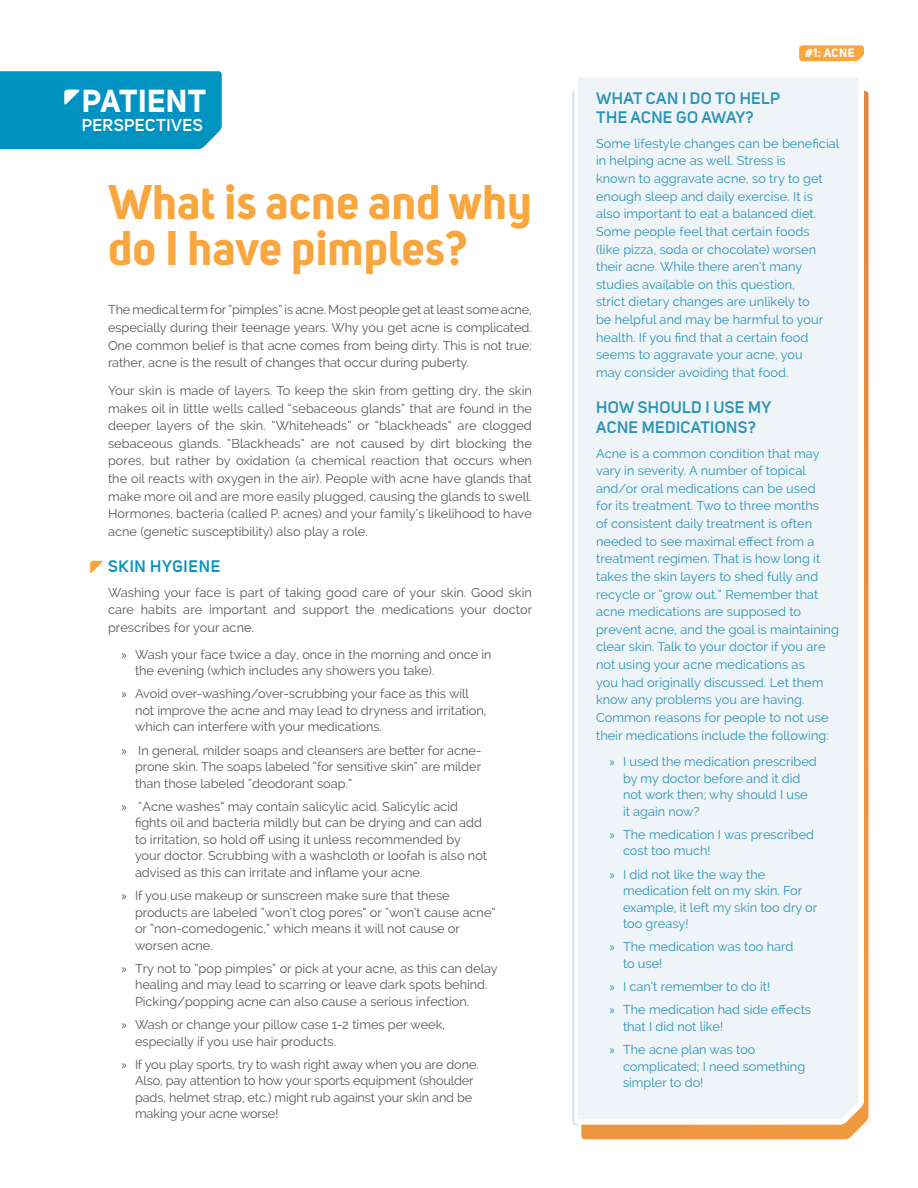
<style>
.page{position:relative;width:918px;height:1188px;background:#fff}
.page>*{position:absolute;margin:0;border:0;box-sizing:border-box;transform-origin:0 0}
.t1{font:700 48px/46.5px "Uni Sans";color:#faa63f}
.t2{font:700 31.5px "Uni Sans";letter-spacing:.01em;color:#fff}
.t3{font:600 17.1px "Uni Sans";letter-spacing:.025em;color:#fff}
.t4{font:600 16.5px/19.8px "Uni Sans";letter-spacing:.025em;color:#2b93b6}
.t5{font:600 16.5px "Uni Sans";letter-spacing:.045em;color:#0093c1}
.t6{font:12.75px/16.5px "Raleway";color:#57585a}
.t7{font:12.75px/17.5px "Raleway";letter-spacing:.005em;color:#2b93b6}
.t8{font:700 12px "Uni Sans";color:#fff}
.s1{font-family:"Myriad Pro"}
</style>
<div class="page">
<div style="left:578px;top:78px;width:289px;height:1049px;background:#eef4f8"></div>
<svg style="left:799px;top:45px;width:65px;height:16px"></svg>
<div style="left:0;top:71px;width:222px;height:78px;background:#0093c1"></div>
<svg style="left:90px;top:561px;width:13px;height:12px"></svg>
<svg style="left:572px;top:89px;width:8px;height:1038px"></svg>
<h2 class="t2" style="left:82px;top:81px;width:126px">PATIENT</h2>
<h3 class="t3" style="left:82px;top:112px;width:123px">PERSPECTIVES</h3>
<h1 class="t1" style="left:108px;top:178px;width:425px">What is acne and why do I have pimples?</h1>
<p class="t6" style="left:108px;top:301px;width:425px;line-height:17.5px;text-align:justify">The medical term for “pimples” is acne. Most people get at least some acne, especially during their teenage years. Why you get acne is complicated.<br>One common belief is that acne comes from being dirty. This is not true; rather, acne is the result of changes that occur during puberty.</p>
<p class="t6" style="left:108px;top:382px;width:425px;line-height:17.5px;text-align:justify">Your skin is made of layers. To keep the skin from getting dry, the skin makes oil in little wells called “sebaceous glands” that are found in the deeper layers of the skin. “Whiteheads” or “blackheads” are clogged sebaceous glands. “Blackheads” are not caused by dirt blocking the pores, but rather by oxidation (a chemical reaction that occurs when the oil reacts with oxygen in the air). People with acne have glands that make more oil and are more easily plugged, causing the glands to swell.<br>Hormones, bacteria (called P. acnes) and your family’s likelihood to have acne (genetic susceptibility) also play a role.</p>
<p class="t5" style="left:108px;top:554px;width:114px">SKIN HYGIENE</p>
<p class="t6" style="left:108px;top:584px;width:426px;line-height:17.5px;text-align:justify">Washing your face is part of taking good care of your skin. Good skin care habits are important and support the medications your doctor prescribes for your acne.</p>
<p class="t6" style="left:135px;top:646px;width:358px;text-indent:-14px"><span class="s1">»</span> Wash your face twice a day, once in the morning and once in the evening (which includes any showers you take).</p>
<p class="t6" style="left:135px;top:686px;width:353px;text-indent:-14px"><span class="s1">»</span> Avoid over-washing/over-scrubbing your face as this will not improve the acne and may lead to dryness and irritation, which can interfere with your medications.</p>
<p class="t6" style="left:135px;top:742px;width:348px;text-align:justify;text-indent:-14px"><span class="s1">»</span> In general, milder soaps and cleansers are better for acne&shy;prone skin. The soaps labeled “for sensitive skin” are milder than those labeled “deodorant soap.”</p>
<p class="t6" style="left:135px;top:798px;width:354px;text-indent:-14px"><span class="s1">»</span> “Acne washes” may contain salicylic acid. Salicylic acid fights oil and bacteria mildly but can be drying and can add to irritation, so hold off using it unless recommended by your doctor. Scrubbing with a washcloth or loofah is also not advised as this can irritate and inflame your acne.</p>
<p class="t6" style="left:135px;top:887px;width:362px;text-indent:-14px"><span class="s1">»</span> If you use makeup or sunscreen make sure that these products are labeled “won’t clog pores” or “won’t cause acne” or “non-comedogenic,” which means it will not cause or worsen acne.</p>
<p class="t6" style="left:135px;top:960px;width:364px;text-indent:-14px"><span class="s1">»</span> Try not to “pop pimples” or pick at your acne, as this can delay healing and may lead to scarring or leave dark spots behind.<br>Picking/popping acne can also cause a serious infection.</p>
<p class="t6" style="left:135px;top:1016px;width:312px;text-indent:-14px"><span class="s1">»</span> Wash or change your pillow case 1-2 times per week, especially if you use hair products.</p>
<p class="t6" style="left:135px;top:1056px;width:345px;text-indent:-14px"><span class="s1">»</span> If you play sports, try to wash right away when you are done.<br>Also, pay attention to how your sports equipment (shoulder pads, helmet strap, etc.) might rub against your skin and be making your acne worse!</p>
<p class="t8" style="left:805px;top:46px;width:51px">#1: ACNE</p>
<p class="t4" style="left:596px;top:87px;width:186px">WHAT CAN I DO TO HELP<br>THE ACNE GO AWAY?</p>
<p class="t7" style="left:596px;top:134px;width:245px">Some lifestyle changes can be beneficial in helping acne as well. Stress is<br>known to aggravate acne, so try to get enough sleep and daily exercise. It is also important to eat a balanced diet.<br>Some people feel that certain foods<br>(like pizza, soda or chocolate) worsen their acne. While there aren’t many studies available on this question,<br>strict dietary changes are unlikely to<br>be helpful and may be harmful to your health. If you find that a certain food seems to aggravate your acne, you<br>may consider avoiding that food.</p>
<p class="t4" style="left:596px;top:397px;width:177px">HOW SHOULD I USE MY<br>ACNE MEDICATIONS?</p>
<p class="t7" style="left:596px;top:444px;width:244px">Acne is a common condition that may vary in severity. A number of topical and/or oral medications can be used<br>for its treatment. Two to three months<br>of consistent daily treatment is often needed to see maximal effect from a treatment regimen. That is how long it takes the skin layers to shed fully and recycle or “grow out.” Remember that acne medications are supposed to prevent acne, and the goal is maintaining clear skin. Talk to your doctor if you are not using your acne medications as<br>you had originally discussed. Let them know any problems you are having.<br>Common reasons for people to not use their medications include the following:</p>
<p class="t7" style="left:623px;top:753px;width:195px;line-height:16.5px;text-indent:-14px"><span class="s1">»</span> I used the medication prescribed by my doctor before and it did not work then; why should I use it again now?</p>
<p class="t7" style="left:623px;top:826px;width:193px;line-height:16.5px;text-indent:-14px"><span class="s1">»</span> The medication I was prescribed cost too much!</p>
<p class="t7" style="left:623px;top:866px;width:196px;line-height:16.5px;text-indent:-14px"><span class="s1">»</span> I did not like the way the medication felt on my skin. For example, it left my skin too dry or too greasy!</p>
<p class="t7" style="left:623px;top:939px;width:172px;line-height:16.5px;text-indent:-14px"><span class="s1">»</span> The medication was too hard to use!</p>
<p class="t7" style="left:610px;top:975px;width:203px;line-height:23.2px"><span class="s1">»</span> I can’t remember to do it!<br><span class="s1">»</span> The medication had side effects</p>
<p class="t7" style="left:610px;top:1015px;width:148px;line-height:23.2px;text-indent:14px">that I did not like!<br><span class="s1">»</span> The acne plan was too</p>
<p class="t7" style="left:623px;top:1058px;width:184px;line-height:16.5px">complicated; I need something simpler to do!</p>
</div>
